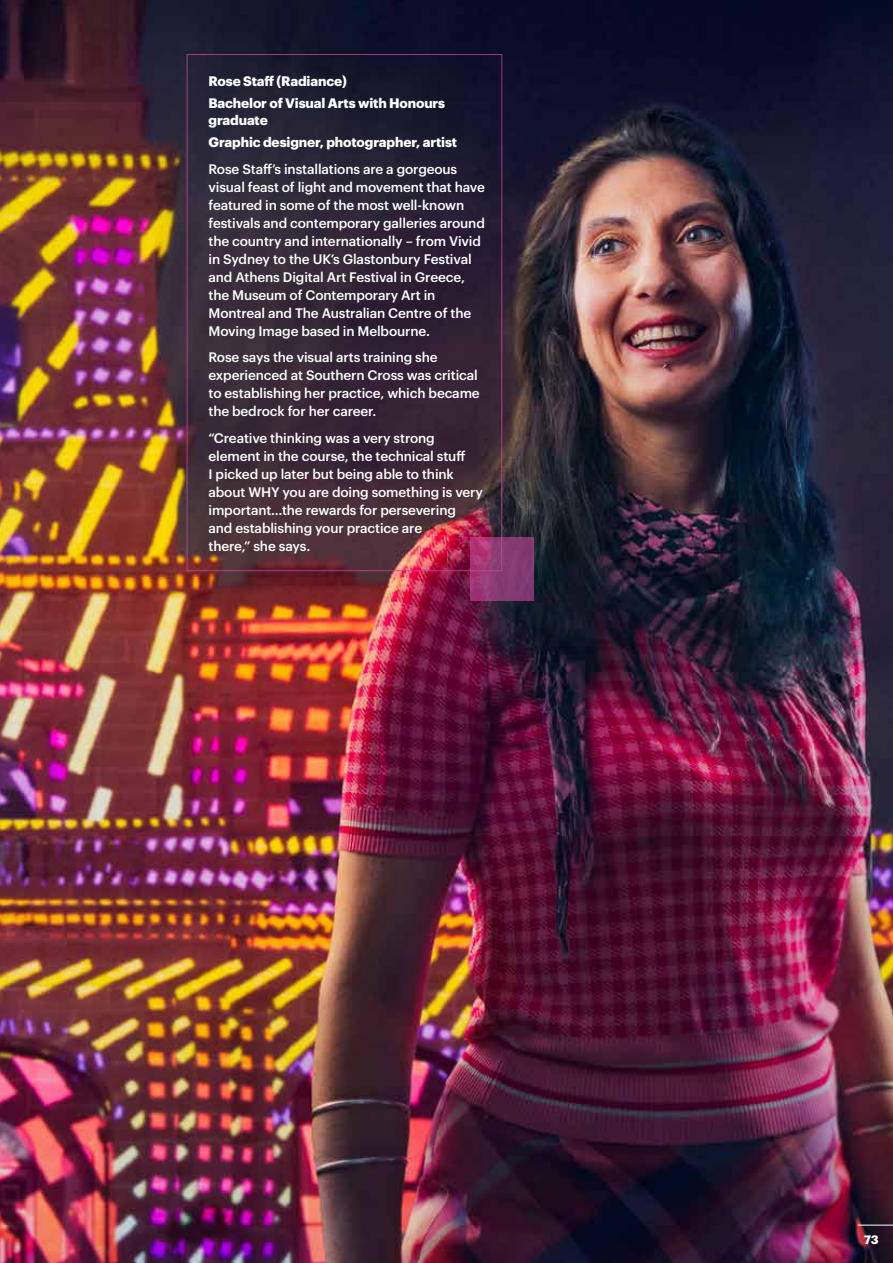
<style>
.page{position:relative;width:893px;height:1263px;background:#fff}
.page>*{position:absolute;margin:0;border:0;box-sizing:border-box;transform-origin:0 0}
.t1{font:500 13.5px/18px "Graphik";letter-spacing:-.01em;color:#fff}
.t2{font:700 13.5px/22.2px "Graphik";letter-spacing:-.01em;color:#fff}
.t3{font:700 12px "Graphik";color:#fff}
</style>
<div class="page">
<img style="left:0;top:0;width:893px;height:1263px">
<svg style="left:470px;top:537px;width:64px;height:64px;background:#8e3a72"></svg>
<div style="left:187px;top:54px;width:315px;height:517px;border:1px solid #c54b9b"></div>
<hr style="left:858px;top:1225px;width:35px;height:1px;background:#fff">
<p class="t2" style="left:208px;top:69px;width:238px">Rose Staff (Radiance)<br>Bachelor of Visual Arts with Honours</p>
<p class="t2" style="left:208px;top:108px;width:250px">graduate<br>Graphic designer, photographer, artist</p>
<p class="t1" style="left:208px;top:159px;width:278px">Rose Staff’s installations are a gorgeous visual feast of light and movement that have featured in some of the most well-known festivals and contemporary galleries around the country and internationally – from Vivid in Sydney to the UK’s Glastonbury Festival and Athens Digital Art Festival in Greece, the Museum of Contemporary Art in Montreal and The Australian Centre of the Moving Image based in Melbourne.</p>
<p class="t1" style="left:208px;top:347px;width:273px">Rose says the visual arts training she experienced at Southern Cross was critical to establishing her practice, which became the bedrock for her career.</p>
<p class="t1" style="left:208px;top:427px;width:276px">“Creative thinking was a very strong element in the course, the technical stuff<br>I picked up later but being able to think about WHY you are doing something is very important…the rewards for persevering and establishing your practice are<br>there,” she says.</p>
<p class="t3" style="left:864px;top:1230px;width:16px">73</p>
</div>
